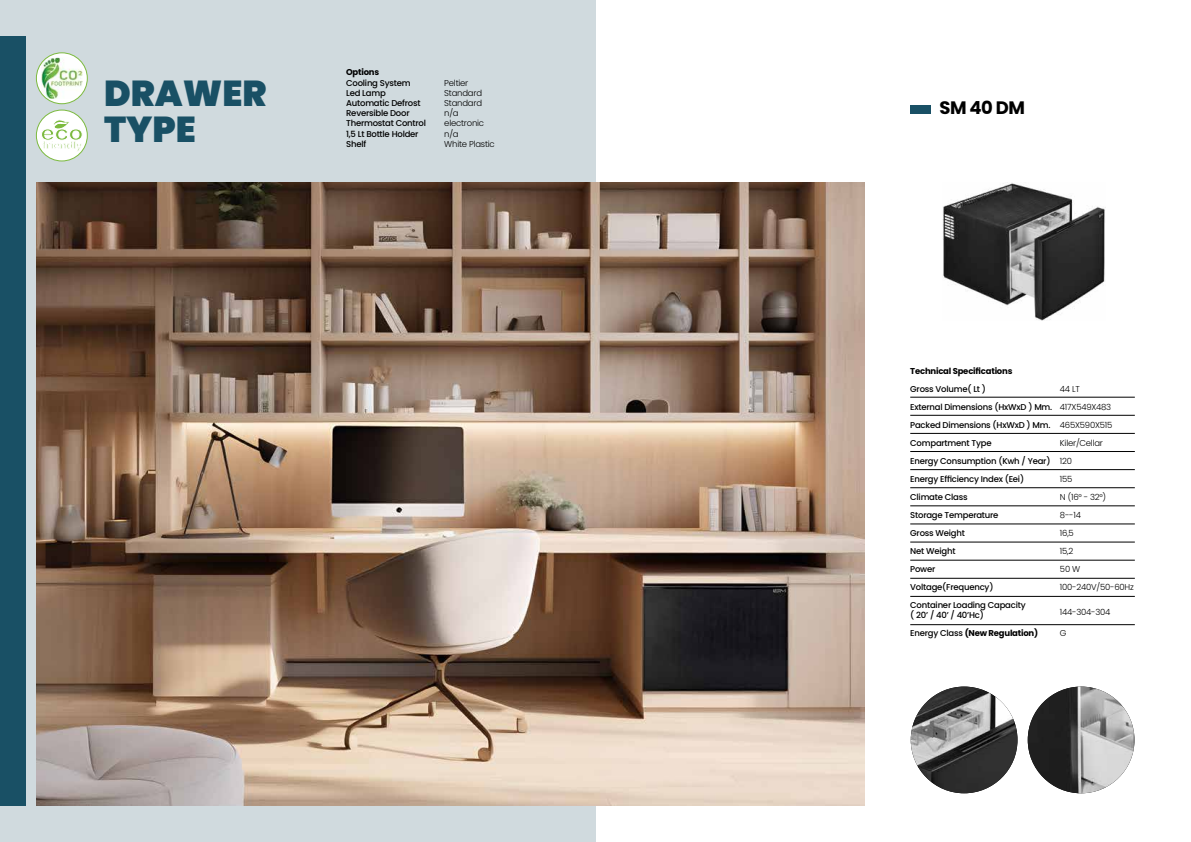
<style>
.page{position:relative;width:1191px;height:842px;background:#fff}
.page>*{position:absolute;margin:0;border:0;box-sizing:border-box;transform-origin:0 0}
.t1{font:900 36px/36px "Poppins";color:#195065}
.t2{font:700 18px "Poppins";color:#000}
.t3{font:500 8.5px/18px "Poppins";letter-spacing:-.025em;color:#000}
.t4{font:300 8.5px/18px "Poppins";letter-spacing:-.025em;color:#000}
.t5{font:700 8.5px "Poppins";letter-spacing:-.025em;color:#000}
.s1{font-weight:700}
</style>
<div class="page">
<div style="left:0;top:0;width:595px;height:842px;background:#d0dade"></div>
<img style="left:942px;top:183px;width:163px;height:138px">
<img style="left:36px;top:183px;width:829px;height:623px">
<svg style="left:36px;top:53px;width:51px;height:51px"></svg>
<img style="left:41px;top:58px;width:42px;height:41px">
<div style="left:36px;top:52px;width:52px;height:52px;border:1px solid #7cba3f;border-radius:50%"></div>
<div style="left:36px;top:110px;width:51px;height:51px;background:#fff;border-radius:50%"></div>
<div style="left:36px;top:110px;width:52px;height:51px;border:1px solid #7cba3f;border-radius:50%"></div>
<svg style="left:41px;top:119px;width:41px;height:32px"></svg>
<div style="left:910px;top:105px;width:20px;height:9px;background:#195065"></div>
<hr style="left:910px;top:397px;width:224px;height:1px;background:#000">
<hr style="left:910px;top:433px;width:224px;height:1px;background:#000">
<hr style="left:910px;top:469px;width:224px;height:1px;background:#000">
<hr style="left:910px;top:506px;width:224px;height:1px;background:#000">
<hr style="left:910px;top:542px;width:224px;height:1px;background:#000">
<hr style="left:910px;top:578px;width:224px;height:1px;background:#000">
<hr style="left:910px;top:624px;width:224px;height:1px;background:#000">
<hr style="left:910px;top:415px;width:224px;height:1px;background:#000">
<hr style="left:910px;top:451px;width:224px;height:1px;background:#000">
<hr style="left:910px;top:488px;width:224px;height:1px;background:#000">
<hr style="left:910px;top:524px;width:224px;height:1px;background:#000">
<hr style="left:910px;top:560px;width:224px;height:1px;background:#000">
<hr style="left:910px;top:596px;width:224px;height:1px;background:#000">
<img style="left:910px;top:686px;width:107px;height:107px;border-radius:53px">
<img style="left:1027px;top:686px;width:107px;height:107px;border-radius:53px">
<div style="left:0;top:36px;width:25px;height:770px;background:#195065"></div>
<h1 class="t1" style="left:104px;top:76px;width:164px">DRAWER<br>TYPE</h1>
<p class="t5" style="left:346px;top:67px;width:35px">Options</p>
<p class="t3" style="left:346px;top:78px;width:81px;line-height:10.2px">Cooling System<br>Led Lamp<br>Automatic Defrost<br>Reversible Door<br>Thermostat Control<br>1,5 Lt Bottle Holder<br>Shelf</p>
<p class="t4" style="left:444px;top:78px;width:52px;line-height:10.2px">Peltier<br>Standard<br>Standard n/a electronic n/a<br>White Plastic</p>
<h2 class="t2" style="left:939px;top:97px;width:87px">SM 40 DM</h2>
<p class="t5" style="left:910px;top:366px;width:104px">Technical Specifications</p>
<p class="t3" style="left:910px;top:380px;width:144px">Gross Volume( Lt )<br>External Dimensions (HxWxD ) Mm.<br>Packed Dimensions (HxWxD ) Mm.<br>Compartment Type<br>Energy Consumption (Kwh / Year)<br>Energy Efficiency Index (Eei)<br>Climate Class<br>Storage Temperature<br>Gross Weight<br>Net Weight<br>Power<br>Voltage(Frequency)<br>Container Loading Capacity</p>
<p class="t3" style="left:910px;top:606px;width:129px">( 20’ / 40’ / 40’Hc)<br>Energy Class <span class="s1">(New Regulation)</span></p>
<p class="t4" style="left:1060px;top:380px;width:75px">44 LT<br>417X549X483<br>465X590X515<br>Kiler/Cellar<br>120<br>155<br>N (16° - 32°)<br>8--14<br>16,5<br>15,2<br>50 W<br>100-240V/50-60Hz</p>
<p class="t4" style="left:1060px;top:603px;width:52px">144-304-304</p>
<p class="t4" style="left:1060px;top:624px;width:8px">G</p>
</div>
